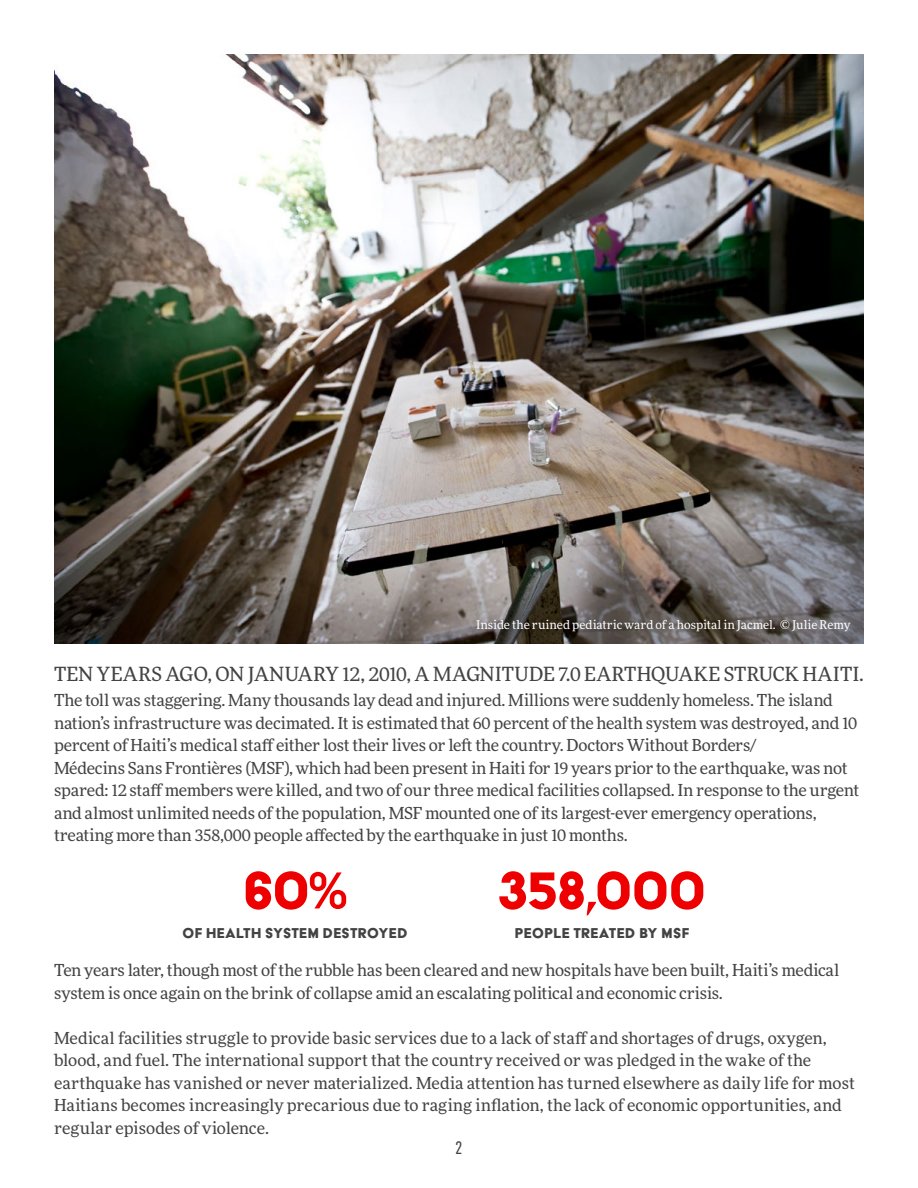
<style>
.page{position:relative;width:918px;height:1188px;background:#fff}
.page>*{position:absolute;margin:0;border:0;box-sizing:border-box;transform-origin:0 0}
.t1{font:60px "Acier BAT Text Solid";letter-spacing:-.01em;color:#e00}
.t2{font:19.5px "More Pro";letter-spacing:.005em;color:#434343}
.t3{font:300 18px "DIN Condensed";color:#434343}
.t4{font:16.5px/22.5px "More Pro";letter-spacing:-.01em;color:#434343}
.t5{font:16.5px "Acier BAT Text Solid";letter-spacing:.015em;color:#434343}
.t6{font:12px "More Pro";color:#fff}
</style>
<div class="page">
<img style="left:54px;top:54px;width:810px;height:590px">
<p class="t6" style="left:476px;top:616px;width:376px">Inside the ruined pediatric ward of a hospital in Jacmel. © Julie Remy</p>
<p class="t2" style="left:54px;top:661px;width:811px">TEN YEARS AGO, ON JANUARY 12, 2010, A MAGNITUDE 7.0 EARTHQUAKE STRUCK HAITI.</p>
<p class="t4" style="left:54px;top:688px;width:807px">The toll was staggering. Many thousands lay dead and injured. Millions were suddenly homeless. The island nation’s infrastructure was decimated. It is estimated that 60 percent of the health system was destroyed, and 10 percent of Haiti’s medical staff either lost their lives or left the country. Doctors Without Borders/<br>Médecins Sans Frontières (MSF), which had been present in Haiti for 19 years prior to the earthquake, was not spared: 12 staff members were killed, and two of our three medical facilities collapsed. In response to the urgent and almost unlimited needs of the population, MSF mounted one of its largest-ever emergency operations, treating more than 358,000 people affected by the earthquake in just 10 months.</p>
<h1 class="t1" style="left:243px;top:859px;width:105px">60%</h1>
<p class="t5" style="left:182px;top:925px;width:227px">OF HEALTH SYSTEM DESTROYED</p>
<h1 class="t1" style="left:498px;top:859px;width:209px">358,000</h1>
<p class="t5" style="left:515px;top:925px;width:176px">PEOPLE TREATED BY MSF</p>
<p class="t4" style="left:54px;top:958px;width:787px">Ten years later, though most of the rubble has been cleared and new hospitals have been built, Haiti’s medical system is once again on the brink of collapse amid an escalating political and economic crisis.</p>
<p class="t4" style="left:54px;top:1026px;width:802px">Medical facilities struggle to provide basic services due to a lack of staff and shortages of drugs, oxygen, blood, and fuel. The international support that the country received or was pledged in the wake of the earthquake has vanished or never materialized. Media attention has turned elsewhere as daily life for most Haitians becomes increasingly precarious due to raging inflation, the lack of economic opportunities, and regular episodes of violence.</p>
<p class="t3" style="left:455px;top:1138px;width:9px">2</p>
</div>
